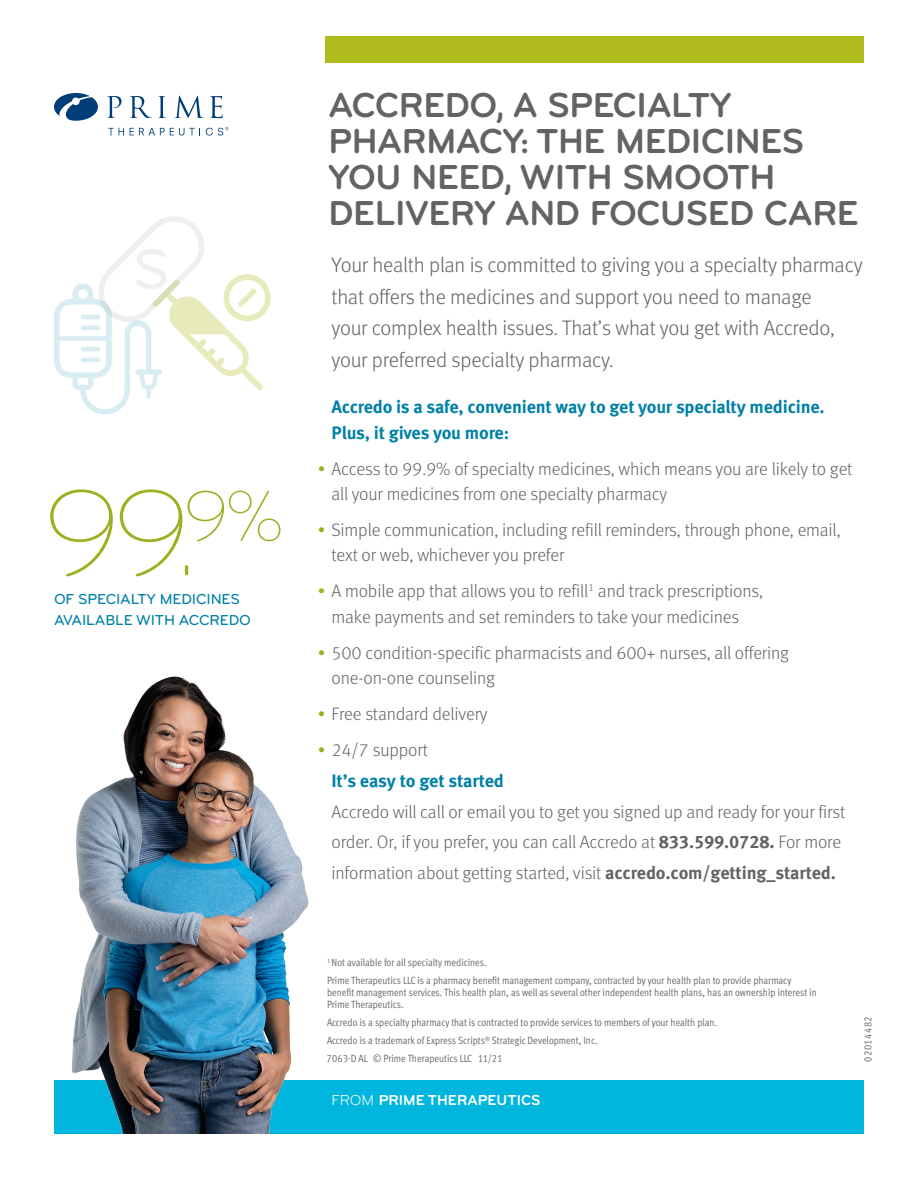
<style>
.page{position:relative;width:918px;height:1188px;background:#fff}
.page>*{position:absolute;margin:0;border:0;box-sizing:border-box;transform-origin:0 0}
.CALLOUT{font:300 126px "Bryant Pro";color:#9eaf21}
.BackPanel-Disclaime{font:700 36px/36px "Bryant Pro";letter-spacing:-.01em;color:#636366}
.BackPanel-Disclaime-2{font:300 21px/31.5px "Meta OT";letter-spacing:-.01em;color:#636366}
.BackPanel-Disclaime-3{font:300 18px/25.5px "Meta OT";letter-spacing:-.01em;color:#636366}
.BackPanel-Disclaime-4{font:700 18px/25.5px "Meta OT";letter-spacing:-.01em;color:#0080a7}
.BULLET_HEADERS{font:500 15px/21px "Bryant Pro";letter-spacing:-.01em;color:#0080a7}
.Paragraph_Style_1{font:700 15px "Bryant Pro";color:#fff}
.Copyright{font:10.5px/12px "Meta OT Cond Norm";color:#636366}
.Copyright-2{font:10.5px "Meta OT Cond Norm";letter-spacing:.05em;color:#636366}
.s1{color:#9eaf21}
.s2{font-weight:700;color:#0080a7}
.s3{font-weight:700}
.s4{font-family:"Meta Serif OT";font-weight:700}
.s5{font-weight:400}
</style>
<div class="page">
<div style="left:326px;top:36px;width:538px;height:27px;background:#b0bb1d"></div>
<div style="left:54px;top:1080px;width:810px;height:54px;background:#00b6de"></div>
<svg style="left:54px;top:216px;width:217px;height:199px"></svg>
<img style="left:72px;top:676px;width:237px;height:458px">
<svg style="left:108px;top:128px;width:16px;height:7px"></svg>
<svg style="left:107px;top:96px;width:15px;height:22px"></svg>
<svg style="left:130px;top:96px;width:22px;height:22px"></svg>
<svg style="left:158px;top:96px;width:8px;height:22px"></svg>
<svg style="left:175px;top:96px;width:29px;height:22px"></svg>
<svg style="left:210px;top:96px;width:13px;height:22px"></svg>
<svg style="left:54px;top:93px;width:44px;height:28px"></svg>
<svg style="left:130px;top:127px;width:98px;height:9px"></svg>
<p class="CALLOUT" style="left:42px;top:460px;width:245px">99.<sup>9%</sup></p>
<p class="BULLET_HEADERS" style="left:54px;top:589px;width:199px">OF SPECIALTY MEDICINES<br>AVAILABLE WITH ACCREDO</p>
<p class="BackPanel-Disclaime" style="left:328px;top:87px;width:532px">ACCREDO, A SPECIALTY<br>PHARMACY: THE MEDICINES<br>YOU NEED, WITH SMOOTH<br>DELIVERY AND FOCUSED CARE</p>
<p class="BackPanel-Disclaime-2" style="left:332px;top:250px;width:533px">Your health plan is committed to giving you a specialty pharmacy that offers the medicines and support you need to manage<br>your complex health issues. That’s what you get with Accredo, your preferred specialty pharmacy.</p>
<p class="BackPanel-Disclaime-4" style="left:331px;top:395px;width:495px">Accredo is a safe, convenient way to get your specialty medicine.<br>Plus, it gives you more:</p>
<p class="BackPanel-Disclaime-3" style="left:331px;top:456px;width:522px;text-indent:-14px"><span class="s1">•</span> Access to 99.9% of specialty medicines, which means you are likely to get all your medicines from one specialty pharmacy</p>
<p class="BackPanel-Disclaime-3" style="left:331px;top:517px;width:511px;text-indent:-14px"><span class="s1">•</span> Simple communication, including refill reminders, through phone, email, text or web, whichever you prefer</p>
<p class="BackPanel-Disclaime-3" style="left:318px;top:579px;width:447px;text-align:center"><span class="s1">•</span> A mobile app that allows you to refill<sup>1</sup> and track prescriptions, make payments and set reminders to take your medicines</p>
<p class="BackPanel-Disclaime-3" style="left:331px;top:640px;width:459px;text-indent:-14px"><span class="s1">•</span> 500 condition-specific pharmacists and 600+ nurses, all offering one-on-one counseling</p>
<p class="BackPanel-Disclaime-3" style="left:318px;top:702px;width:171px"><span class="s1">•</span> Free standard delivery</p>
<p class="BackPanel-Disclaime-3" style="left:331px;top:735px;width:515px;line-height:30.8px;text-indent:-14px"><span class="s1">•</span> 24/7 support<br><span class="s2">It’s easy to get started<br></span>Accredo will call or email you to get you signed up and ready for your first order. Or, if you prefer, you can call Accredo at <span class="s3">833.599.0728</span><span class="s4">.</span> For more information about getting started, visit <span class="s3">accredo.com/getting_started.</span></p>
<p class="Copyright" style="left:327px;top:956px;width:161px"><sup>1</sup> Not available for all specialty medicines.</p>
<p class="Copyright" style="left:327px;top:974px;width:491px">Prime Therapeutics LLC is a pharmacy benefit management company, contracted by your health plan to provide pharmacy benefit management services. This health plan, as well as several other independent health plans, has an ownership interest in<br>Prime Therapeutics.</p>
<p class="Copyright" style="left:327px;top:1016px;width:392px">Accredo is a specialty pharmacy that is contracted to provide services to members of your health plan.</p>
<p class="Copyright" style="left:327px;top:1034px;width:272px">Accredo is a trademark of Express Scripts<sup>®</sup> Strategic Development, Inc.</p>
<p class="Copyright" style="left:327px;top:1052px;width:177px">7063-D AL © Prime Therapeutics LLC 11/21</p>
<p class="Paragraph_Style_1" style="left:332px;top:1090px;width:211px"><span class="s5">FROM</span> PRIME THERAPEUTICS</p>
<p class="Copyright-2" style="left:861px;top:1062px;width:47px;rotate:-90deg">02014482</p>
</div>
